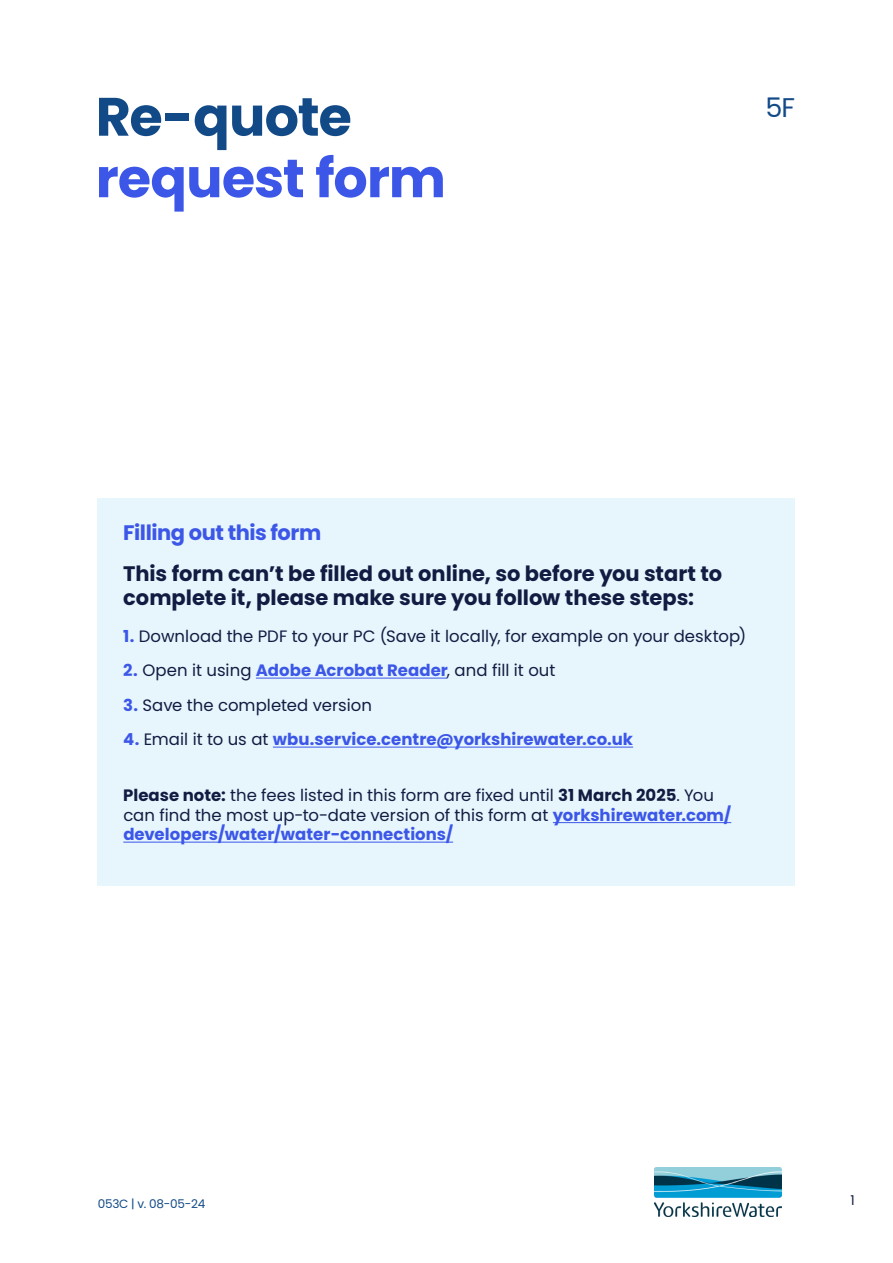
<style>
.page{position:relative;width:893px;height:1263px;background:#fff}
.page>*{position:absolute;margin:0;border:0;box-sizing:border-box;transform-origin:0 0}
.t1{font:700 54px "Poppins";letter-spacing:-.02em;color:#3c57e8}
.t2{font:700 54px "Poppins";letter-spacing:-.02em;color:#124a87}
.t3{font:27px "Poppins";color:#124a87}
.t4{font:700 21px/24px "Poppins";color:#121c42}
.t5{font:700 21px "Poppins";letter-spacing:-.02em;color:#3c57e8}
.t6{font:16.5px/19.5px "Poppins";color:#121c42}
.t7{font:700 16.5px "Poppins";color:#3c57e8}
.t8{font:13.5px "Poppins";color:#121c42}
.t9{font:12px "Poppins";letter-spacing:-.02em;color:#124a87}
.s1{font-weight:700;color:#3c57e8}
.s2{font-weight:400;color:#121c42}
.s3{font-weight:700}
</style>
<div class="page">
<img style="left:654px;top:1167px;width:127px;height:49px">
<div style="left:98px;top:498px;width:697px;height:387px;background:#e7f6fd"></div>
<hr style="left:256px;top:678px;width:191px;height:1px;background:#3c57e8">
<hr style="left:273px;top:747px;width:360px;height:1px;background:#3c57e8">
<hr style="left:553px;top:822px;width:178px;height:1px;background:#3c57e8">
<hr style="left:123px;top:842px;width:330px;height:1px;background:#3c57e8">
<h1 class="t2" style="left:96px;top:85px;width:258px">Re-quote</h1>
<h1 class="t1" style="left:96px;top:147px;width:352px">request form</h1>
<h2 class="t3" style="left:765px;top:92px;width:31px">5F</h2>
<p class="t5" style="left:123px;top:521px;width:199px">Filling out this form</p>
<p class="t4" style="left:123px;top:562px;width:600px">This form can’t be filled out online, so before you start to complete it, please make sure you follow these steps:</p>
<p class="t6" style="left:123px;top:626px;width:625px"><span class="s1">1.</span> Download the PDF to your PC (Save it locally, for example on your desktop)</p>
<p class="t6" style="left:123px;top:661px;width:434px"><span class="s1">2.</span> Open it using <span class="s1">Adobe Acrobat Reader</span>, and fill it out</p>
<p class="t6" style="left:123px;top:695px;width:250px"><span class="s1">3.</span> Save the completed version</p>
<p class="t7" style="left:123px;top:730px;width:511px">4. <span class="s2">Email it to us at</span> wbu.service.centre@yorkshirewater.co.uk</p>
<p class="t6" style="left:123px;top:786px;width:609px"><span class="s3">Please note:</span> the fees listed in this form are fixed until <span class="s3">31 March 2025</span>. You can find the most up-to-date version of this form at <span class="s1">yorkshirewater.com/ developers/water/water-connections/</span></p>
<p class="t9" style="left:98px;top:1197px;width:109px">053C | v. 08-05-24</p>
<p class="t8" style="left:850px;top:1192px;width:6px">1</p>
</div>
